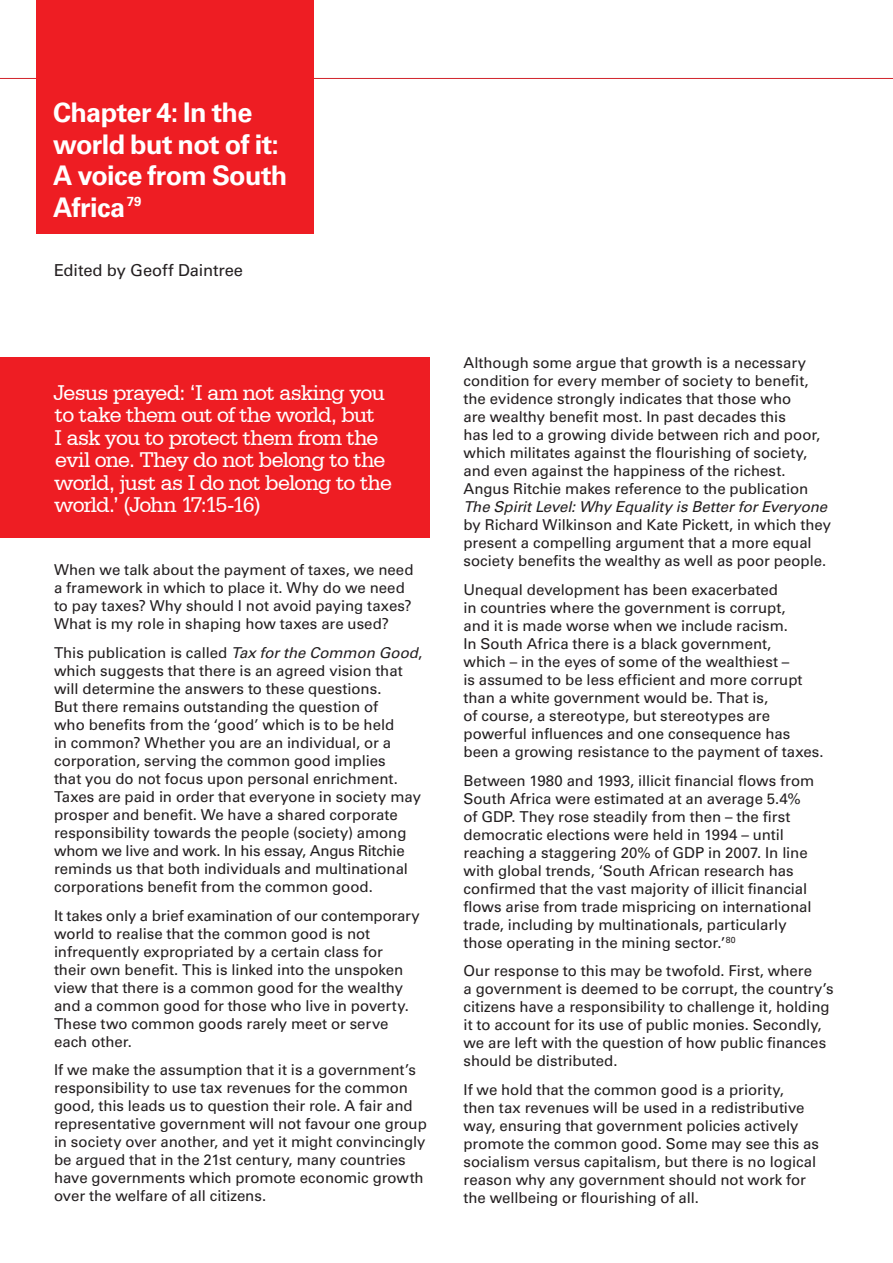
<style>
.page{position:relative;width:893px;height:1263px;background:#fff}
.page>*{position:absolute;margin:0;border:0;box-sizing:border-box;transform-origin:0 0}
.t1{font:700 27px/31.5px "Univers CA";letter-spacing:-.02em;color:#fff}
.t2{font:22.5px/22.5px "Serifa BT";letter-spacing:-.035em;color:#fff}
.t3{font:16.5px "Univers CA";letter-spacing:-.005em;color:#231f20}
.t4{font:15px/18px "Univers CA";letter-spacing:-.005em;color:#231f20}
.t5{font:italic 15px "Univers CA";letter-spacing:-.005em;color:#231f20}
.s1{font-style:italic}
</style>
<div class="page">
<hr style="left:0;top:78px;width:893px;height:1px;background:#d1232a">
<div style="left:36px;top:0;width:277px;height:234px;background:#ee1d23"></div>
<div style="left:0;top:357px;width:429px;height:181px;background:#ee1d23"></div>
<h1 class="t1" style="left:53px;top:97px;width:236px">Chapter 4: In the world but not of it:<br>A voice from South<br>Africa<sup>79</sup></h1>
<p class="t3" style="left:54px;top:260px;width:191px">Edited by Geoff Daintree</p>
<h2 class="t2" style="left:53px;top:381px;width:340px">Jesus prayed: ‘I am not asking you to take them out of the world, but<br>I ask you to protect them from the evil one. They do not belong to the world, just as I do not belong to the world.’ (John 17:15-16)</h2>
<p class="t4" style="left:54px;top:561px;width:361px">When we talk about the payment of taxes, we need a framework in which to place it. Why do we need to pay taxes? Why should I not avoid paying taxes?<br>What is my role in shaping how taxes are used?</p>
<p class="t4" style="left:54px;top:644px;width:370px">This publication is called <span class="s1">Tax for the Common Good</span>, which suggests that there is an agreed vision that will determine the answers to these questions.<br>But there remains outstanding the question of<br>who benefits from the ‘good’ which is to be held<br>in common? Whether you are an individual, or a corporation, serving the common good implies<br>that you do not focus upon personal enrichment.<br>Taxes are paid in order that everyone in society may prosper and benefit. We have a shared corporate responsibility towards the people (society) among whom we live and work. In his essay, Angus Ritchie reminds us that both individuals and multinational corporations benefit from the common good.</p>
<p class="t4" style="left:54px;top:906px;width:367px">It takes only a brief examination of our contemporary world to realise that the common good is not infrequently expropriated by a certain class for<br>their own benefit. This is linked into the unspoken view that there is a common good for the wealthy and a common good for those who live in poverty.<br>These two common goods rarely meet or serve each other.</p>
<p class="t4" style="left:54px;top:1061px;width:374px">If we make the assumption that it is a government’s responsibility to use tax revenues for the common good, this leads us to question their role. A fair and representative government will not favour one group in society over another, and yet it might convincingly be argued that in the 21st century, many countries have governments which promote economic growth over the welfare of all citizens.</p>
<p class="t4" style="left:463px;top:354px;width:358px">Although some argue that growth is a necessary condition for every member of society to benefit, the evidence strongly indicates that those who<br>are wealthy benefit most. In past decades this<br>has led to a growing divide between rich and poor, which militates against the flourishing of society, and even against the happiness of the richest.<br>Angus Ritchie makes reference to the publication</p>
<p class="t5" style="left:463px;top:498px;width:365px">The Spirit Level: Why Equality is Better for Everyone</p>
<p class="t4" style="left:463px;top:516px;width:369px">by Richard Wilkinson and Kate Pickett, in which they present a compelling argument that a more equal society benefits the wealthy as well as poor people.</p>
<p class="t4" style="left:463px;top:581px;width:362px">Unequal development has been exacerbated<br>in countries where the government is corrupt,<br>and it is made worse when we include racism.<br>In South Africa there is a black government,<br>which – in the eyes of some of the wealthiest –<br>is assumed to be less efficient and more corrupt than a white government would be. That is,<br>of course, a stereotype, but stereotypes are powerful influences and one consequence has been a growing resistance to the payment of taxes.</p>
<p class="t4" style="left:463px;top:771px;width:352px">Between 1980 and 1993, illicit financial flows from South Africa were estimated at an average 5.4% of GDP. They rose steadily from then – the first democratic elections were held in 1994 – until reaching a staggering 20% of GDP in 2007. In line with global trends, ‘South African research has confirmed that the vast majority of illicit financial flows arise from trade mispricing on international trade, including by multinationals, particularly those operating in the mining sector.’<sup>80</sup></p>
<p class="t4" style="left:463px;top:962px;width:372px">Our response to this may be twofold. First, where<br>a government is deemed to be corrupt, the country’s citizens have a responsibility to challenge it, holding it to account for its use of public monies. Secondly, we are left with the question of how public finances should be distributed.</p>
<p class="t4" style="left:463px;top:1080px;width:357px">If we hold that the common good is a priority, then tax revenues will be used in a redistributive way, ensuring that government policies actively promote the common good. Some may see this as socialism versus capitalism, but there is no logical reason why any government should not work for the wellbeing or flourishing of all.</p>
</div>
